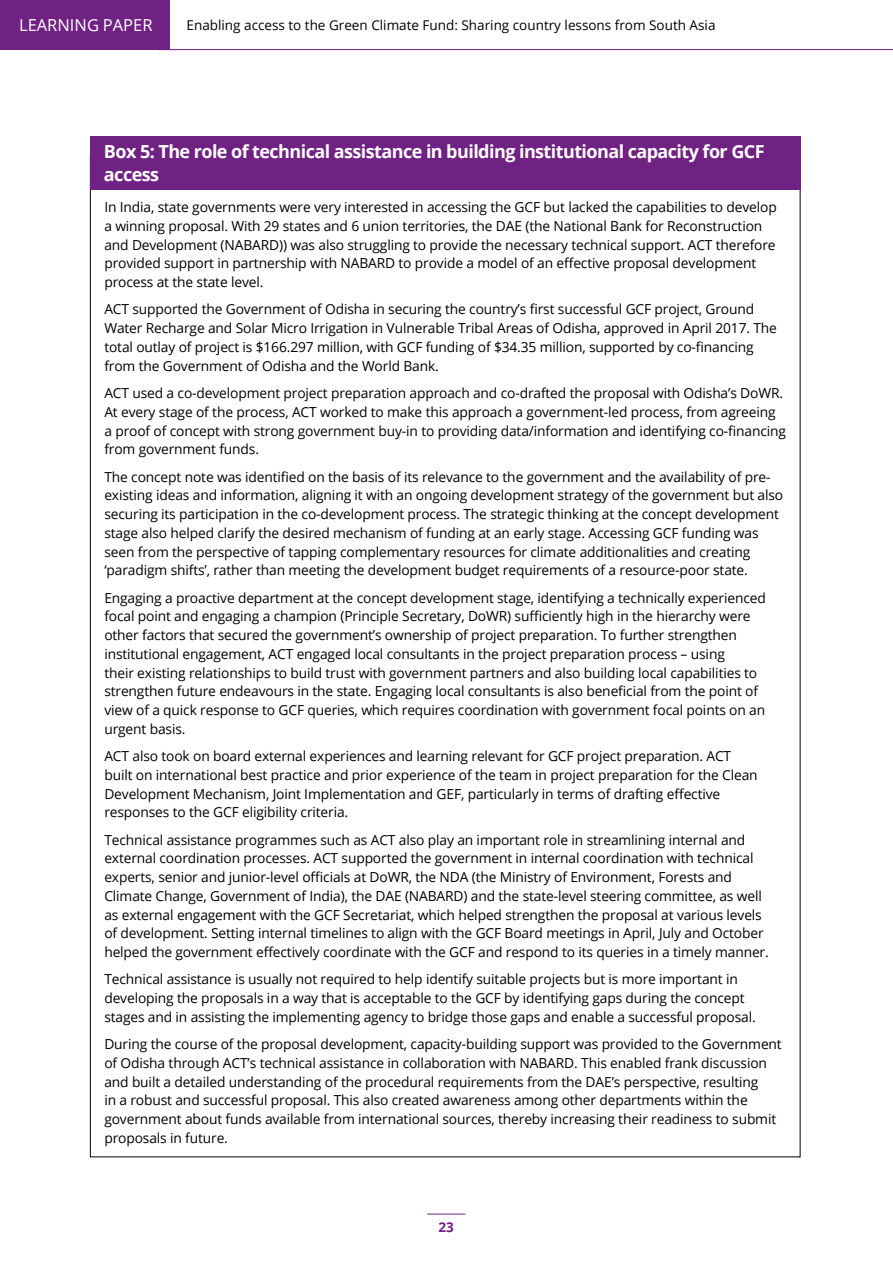
<style>
.page{position:relative;width:893px;height:1263px;background:#fff}
.page>*{position:absolute;margin:0;border:0;box-sizing:border-box;transform-origin:0 0}
.Box_head{font:700 18px/22.5px "Open Sans";letter-spacing:-.03em;color:#fff}
.t1{font:16.5px "Open Sans";color:#fff}
.Box_body{font:13.8px/18.8px "Open Sans";letter-spacing:-.01em;color:#000}
.t2{font:13.5px "Open Sans";color:#000}
.t3{font:700 13.5px "Open Sans";color:#702283}
</style>
<div class="page">
<div style="left:0;top:0;width:170px;height:50px;background:#702283"></div>
<hr style="left:427px;top:1214px;width:38px;height:1px;background:#702283">
<hr style="left:157px;top:49px;width:736px;height:1px;background:#702283">
<div style="left:90px;top:136px;width:710px;height:53px;background:#702283"></div>
<p class="t1" style="left:19px;top:14px;width:135px">LEARNING PAPER</p>
<p class="t2" style="left:187px;top:16px;width:530px">Enabling access to the Green Climate Fund: Sharing country lessons from South Asia</p>
<p class="Box_head" style="left:104px;top:140px;width:662px">Box 5: The role of technical assistance in building institutional capacity for GCF access</p>
<p class="Box_body" style="left:104px;top:197px;width:674px">In India, state governments were very interested in accessing the GCF but lacked the capabilities to develop a winning proposal. With 29 states and 6 union territories, the DAE (the National Bank for Reconstruction and Development (NABARD)) was also struggling to provide the necessary technical support. ACT therefore provided support in partnership with NABARD to provide a model of an effective proposal development process at the state level.</p>
<p class="Box_body" style="left:104px;top:300px;width:674px">ACT supported the Government of Odisha in securing the country’s first successful GCF project, Ground Water Recharge and Solar Micro Irrigation in Vulnerable Tribal Areas of Odisha, approved in April 2017. The total outlay of project is $166.297 million, with GCF funding of $34.35 million, supported by co-financing from the Government of Odisha and the World Bank.</p>
<p class="Box_body" style="left:104px;top:383px;width:683px">ACT used a co-development project preparation approach and co-drafted the proposal with Odisha’s DoWR.<br>At every stage of the process, ACT worked to make this approach a government-led process, from agreeing a proof of concept with strong government buy-in to providing data/information and identifying co-financing from government funds.</p>
<p class="Box_body" style="left:104px;top:467px;width:680px">The concept note was identified on the basis of its relevance to the government and the availability of pre&shy;existing ideas and information, aligning it with an ongoing development strategy of the government but also securing its participation in the co-development process. The strategic thinking at the concept development stage also helped clarify the desired mechanism of funding at an early stage. Accessing GCF funding was seen from the perspective of tapping complementary resources for climate additionalities and creating ‘paradigm shifts’, rather than meeting the development budget requirements of a resource-poor state.</p>
<p class="Box_body" style="left:104px;top:588px;width:663px">Engaging a proactive department at the concept development stage, identifying a technically experienced focal point and engaging a champion (Principle Secretary, DoWR) sufficiently high in the hierarchy were other factors that secured the government’s ownership of project preparation. To further strengthen institutional engagement, ACT engaged local consultants in the project preparation process – using<br>their existing relationships to build trust with government partners and also building local capabilities to strengthen future endeavours in the state. Engaging local consultants is also beneficial from the point of view of a quick response to GCF queries, which requires coordination with government focal points on an urgent basis.</p>
<p class="Box_body" style="left:104px;top:746px;width:655px">ACT also took on board external experiences and learning relevant for GCF project preparation. ACT built on international best practice and prior experience of the team in project preparation for the Clean Development Mechanism, Joint Implementation and GEF, particularly in terms of drafting effective responses to the GCF eligibility criteria.</p>
<p class="Box_body" style="left:104px;top:830px;width:666px">Technical assistance programmes such as ACT also play an important role in streamlining internal and external coordination processes. ACT supported the government in internal coordination with technical experts, senior and junior-level officials at DoWR, the NDA (the Ministry of Environment, Forests and Climate Change, Government of India), the DAE (NABARD) and the state-level steering committee, as well as external engagement with the GCF Secretariat, which helped strengthen the proposal at various levels of development. Setting internal timelines to align with the GCF Board meetings in April, July and October helped the government effectively coordinate with the GCF and respond to its queries in a timely manner.</p>
<p class="Box_body" style="left:104px;top:969px;width:653px">Technical assistance is usually not required to help identify suitable projects but is more important in developing the proposals in a way that is acceptable to the GCF by identifying gaps during the concept stages and in assisting the implementing agency to bridge those gaps and enable a successful proposal.</p>
<p class="Box_body" style="left:104px;top:1034px;width:679px">During the course of the proposal development, capacity-building support was provided to the Government of Odisha through ACT’s technical assistance in collaboration with NABARD. This enabled frank discussion and built a detailed understanding of the procedural requirements from the DAE’s perspective, resulting<br>in a robust and successful proposal. This also created awareness among other departments within the government about funds available from international sources, thereby increasing their readiness to submit proposals in future.</p>
<p class="t3" style="left:439px;top:1217px;width:17px">23</p>
</div>
